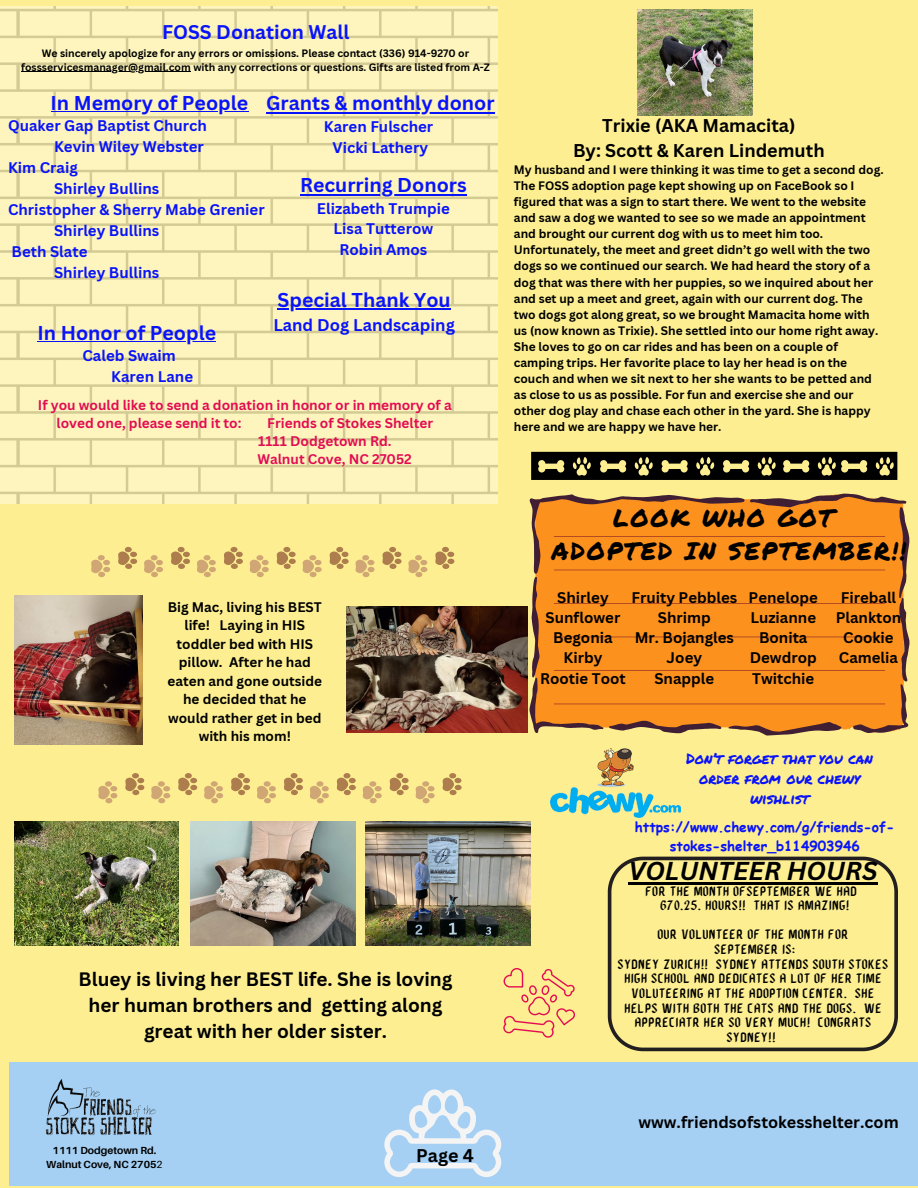
<style>
.page{position:relative;width:918px;height:1188px;background:#fdef91}
.page>*{position:absolute;margin:0;border:0;box-sizing:border-box;transform-origin:0 0}
.t1{font:italic 700 25.2px "Canva Sans";color:#000}
.t2{font:24.6px "Permanent Marker";letter-spacing:.07em;color:#000}
.t3{font:700 19.5px "Canva Sans";color:#0913fa}
.t4{font:700 19.2px "Canva Sans";color:#0913fa}
.t5{font:700 18.9px/25.8px "Canva Sans";color:#000;text-align:center}
.t6{font:700 18px "Canva Sans";color:#000}
.t7{font:700 17.85px "Canva Sans";color:#000}
.t8{font:700 16.5px "Canva Sans";color:#0913fa}
.t9{font:700 16.2px "Canva Sans";color:#000}
.t10{font:700 15px "Canva Sans";color:#0913fa}
.t11{font:700 15px "Canva Sans";color:#000}
.t12{font:14.85px/20.2px "Permanent Marker";color:#0913fa;text-align:center}
.t13{font:700 13.8px/19.2px "Comic Sans MS";color:#0913fa;text-align:center}
.t14{font:900 13.65px/14.7px "Martires Pro";letter-spacing:.07em;color:#000;text-align:center}
.t15{font:700 13.65px/18px "Canva Sans";color:#e20c53}
.t16{font:700 13.5px/18.5px "Canva Sans";color:#000;text-align:center}
.t17{font:700 12px/16px "Canva Sans";color:#000}
.t18{font:700 10.5px/14px "Canva Sans";color:#000;text-align:center}
.t19{font:700 10.35px "Aileron";color:#000}
.s1{font-weight:400}
</style>
<div class="page">
<svg style="left:608px;top:857px;width:290px;height:194px"></svg>
<div style="left:9px;top:1062px;width:909px;height:124px;background:#a5d0f4"></div>
<svg style="left:384px;top:1089px;width:117px;height:88px"></svg>
<img style="left:45px;top:1079px;width:112px;height:57px">
<img style="left:0;top:6px;width:498px;height:498px">
<hr style="left:21px;top:71px;width:170px;height:1px;background:#000">
<svg style="left:503px;top:968px;width:72px;height:70px"></svg>
<img style="left:14px;top:822px;width:165px;height:123px">
<img style="left:366px;top:822px;width:164px;height:123px">
<img style="left:191px;top:822px;width:164px;height:123px">
<img style="left:14px;top:596px;width:129px;height:148px">
<img style="left:347px;top:606px;width:181px;height:126px">
<img style="left:637px;top:9px;width:115px;height:106px">
<svg style="left:125px;top:773px;width:19px;height:22px"></svg>
<svg style="left:98px;top:781px;width:19px;height:22px"></svg>
<svg style="left:178px;top:773px;width:19px;height:22px"></svg>
<svg style="left:151px;top:781px;width:19px;height:22px"></svg>
<svg style="left:231px;top:773px;width:19px;height:22px"></svg>
<svg style="left:204px;top:781px;width:19px;height:22px"></svg>
<svg style="left:284px;top:773px;width:19px;height:22px"></svg>
<svg style="left:257px;top:781px;width:19px;height:22px"></svg>
<svg style="left:337px;top:773px;width:19px;height:22px"></svg>
<svg style="left:310px;top:781px;width:19px;height:22px"></svg>
<svg style="left:390px;top:773px;width:19px;height:22px"></svg>
<svg style="left:363px;top:781px;width:19px;height:22px"></svg>
<svg style="left:442px;top:773px;width:20px;height:22px"></svg>
<svg style="left:415px;top:781px;width:20px;height:22px"></svg>
<svg style="left:531px;top:452px;width:366px;height:28px"></svg>
<svg style="left:118px;top:547px;width:19px;height:22px"></svg>
<svg style="left:91px;top:555px;width:19px;height:22px"></svg>
<svg style="left:171px;top:547px;width:19px;height:22px"></svg>
<svg style="left:144px;top:555px;width:19px;height:22px"></svg>
<svg style="left:224px;top:547px;width:19px;height:22px"></svg>
<svg style="left:197px;top:555px;width:19px;height:22px"></svg>
<svg style="left:277px;top:547px;width:19px;height:22px"></svg>
<svg style="left:250px;top:555px;width:19px;height:22px"></svg>
<svg style="left:329px;top:547px;width:20px;height:22px"></svg>
<svg style="left:302px;top:555px;width:20px;height:22px"></svg>
<svg style="left:382px;top:547px;width:20px;height:22px"></svg>
<svg style="left:355px;top:555px;width:20px;height:22px"></svg>
<svg style="left:435px;top:547px;width:19px;height:22px"></svg>
<svg style="left:408px;top:555px;width:19px;height:22px"></svg>
<svg style="left:529px;top:494px;width:381px;height:241px;background:#f18f24"></svg>
<hr style="left:554px;top:570px;width:331px;height:1px;background:#b04722">
<hr style="left:554px;top:536px;width:331px;height:1px;background:#b04722">
<hr style="left:554px;top:603px;width:331px;height:1px;background:#b04722">
<hr style="left:554px;top:636px;width:331px;height:1px;background:#b04722">
<hr style="left:554px;top:670px;width:331px;height:1px;background:#b04722">
<hr style="left:554px;top:703px;width:331px;height:1px;background:#b04722">
<img style="left:551px;top:749px;width:129px;height:68px">
<hr style="left:628px;top:882px;width:249px;height:3px;background:#000">
<hr style="left:37px;top:341px;width:179px;height:1px;background:#0913fa">
<hr style="left:300px;top:194px;width:167px;height:2px;background:#0913fa">
<hr style="left:266px;top:112px;width:229px;height:1px;background:#0913fa">
<hr style="left:51px;top:111px;width:197px;height:1px;background:#0913fa">
<hr style="left:277px;top:308px;width:174px;height:1px;background:#0913fa">
<p class="t4" style="left:162px;top:19px;width:189px">FOSS Donation Wall</p>
<p class="t18" style="left:21px;top:46px;width:470px">We sincerely apologize for any errors or omissions. Please contact (336) 914-9270 or fossservicesmanager@gmail.com with any corrections or questions. Gifts are listed from A-Z</p>
<p class="t3" style="left:51px;top:90px;width:199px">In Memory of People</p>
<p class="t10" style="left:8px;top:115px;width:201px">Quaker Gap Baptist Church</p>
<p class="t10" style="left:54px;top:136px;width:151px">Kevin Wiley Webster</p>
<p class="t10" style="left:8px;top:157px;width:71px">Kim Craig</p>
<p class="t10" style="left:54px;top:178px;width:107px">Shirley Bullins</p>
<p class="t10" style="left:8px;top:199px;width:258px">Christopher &amp; Sherry Mabe Grenier</p>
<p class="t10" style="left:54px;top:220px;width:107px">Shirley Bullins</p>
<p class="t10" style="left:12px;top:241px;width:77px">Beth Slate</p>
<p class="t10" style="left:54px;top:262px;width:107px">Shirley Bullins</p>
<p class="t3" style="left:266px;top:90px;width:230px">Grants &amp; monthly donor</p>
<p class="t10" style="left:324px;top:116px;width:111px">Karen Fulscher</p>
<p class="t10" style="left:333px;top:137px;width:97px">Vicki Lathery</p>
<p class="t3" style="left:300px;top:172px;width:168px">Recurring Donors</p>
<p class="t10" style="left:317px;top:198px;width:134px">Elizabeth Trumpie</p>
<p class="t10" style="left:334px;top:218px;width:101px">Lisa Tutterow</p>
<p class="t10" style="left:340px;top:239px;width:89px">Robin Amos</p>
<p class="t3" style="left:277px;top:286px;width:175px">Special Thank You</p>
<p class="t8" style="left:273px;top:313px;width:183px">Land Dog Landscaping</p>
<p class="t3" style="left:37px;top:319px;width:180px">In Honor of People</p>
<p class="t10" style="left:82px;top:345px;width:95px">Caleb Swaim</p>
<p class="t10" style="left:111px;top:366px;width:83px">Karen Lane</p>
<p class="t15" style="left:56px;top:395px;width:397px;text-indent:-19px">If you would like to send a donation in honor or in memory of a loved one, please send it to:</p>
<p class="t15" style="left:267px;top:413px;width:167px">Friends of Stokes Shelter</p>
<p class="t15" style="left:258px;top:431px;width:135px">1111 Dodgetown Rd.</p>
<p class="t15" style="left:257px;top:449px;width:156px">Walnut Cove, NC 27052</p>
<p class="t16" style="left:168px;top:597px;width:156px">Big Mac, living his BEST life! Laying in HIS toddler bed with HIS pillow. After he had eaten and gone outside he decided that he would rather get in bed with his mom!</p>
<p class="t5" style="left:79px;top:966px;width:375px">Bluey is living her BEST life. She is loving her human brothers and getting along great with her older sister.</p>
<p class="t6" style="left:602px;top:113px;width:195px">Trixie (AKA Mamacita)</p>
<p class="t6" style="left:573px;top:138px;width:253px">By: Scott &amp; Karen Lindemuth</p>
<p class="t17" style="left:514px;top:161px;width:371px">My husband and I were thinking it was time to get a second dog.<br>The FOSS adoption page kept showing up on FaceBook so I figured that was a sign to start there. We went to the website and saw a dog we wanted to see so we made an appointment and brought our current dog with us to meet him too.<br>Unfortunately, the meet and greet didn’t go well with the two dogs so we continued our search. We had heard the story of a dog that was there with her puppies, so we inquired about her and set up a meet and greet, again with our current dog. The two dogs got along great, so we brought Mamacita home with us (now known as Trixie). She settled into our home right away.<br>She loves to go on car rides and has been on a couple of camping trips. Her favorite place to lay her head is on the couch and when we sit next to her she wants to be petted and as close to us as possible. For fun and exercise she and our other dog play and chase each other in the yard. She is happy here and we are happy we have her.</p>
<p class="t2" style="left:613px;top:499px;width:222px">LOOK WHO GOT</p>
<p class="t2" style="left:552px;top:533px;width:356px">ADOPTED IN SEPTEMBER!!</p>
<p class="t11" style="left:557px;top:586px;width:53px">Shirley</p>
<p class="t11" style="left:546px;top:607px;width:76px">Sunflower</p>
<p class="t11" style="left:553px;top:627px;width:61px">Begonia</p>
<p class="t11" style="left:564px;top:647px;width:40px">Kirby</p>
<p class="t11" style="left:540px;top:667px;width:87px">Rootie Toot</p>
<p class="t11" style="left:631px;top:586px;width:107px">Fruity Pebbles</p>
<p class="t11" style="left:658px;top:607px;width:54px">Shrimp</p>
<p class="t11" style="left:635px;top:627px;width:101px">Mr. Bojangles</p>
<p class="t11" style="left:667px;top:647px;width:37px">Joey</p>
<p class="t11" style="left:654px;top:667px;width:61px">Snapple</p>
<p class="t11" style="left:749px;top:586px;width:71px">Penelope</p>
<p class="t11" style="left:750px;top:607px;width:67px">Luzianne</p>
<p class="t11" style="left:759px;top:627px;width:50px">Bonita</p>
<p class="t11" style="left:750px;top:647px;width:69px">Dewdrop</p>
<p class="t11" style="left:752px;top:667px;width:64px">Twitchie</p>
<p class="t11" style="left:841px;top:586px;width:57px">Fireball</p>
<p class="t11" style="left:836px;top:607px;width:67px">Plankton</p>
<p class="t11" style="left:843px;top:627px;width:52px">Cookie</p>
<p class="t11" style="left:839px;top:647px;width:61px">Camelia</p>
<p class="t12" style="left:686px;top:748px;width:188px">Don’t forget that you can order from our chewy wishlist</p>
<p class="t13" style="left:635px;top:817px;width:261px">https://www.chewy.com/g/friends-of&shy;stokes-shelter_b114903946</p>
<p class="t1" style="left:628px;top:853px;width:251px">VOLUNTEER HOURS</p>
<p class="t14" style="left:646px;top:883px;width:213px">FOR THE MONTH OFSEPTEMBER WE HAD</p>
<p class="t14" style="left:660px;top:897px;width:190px">670.25. HOURS!! THAT IS AMAZING!</p>
<p class="t14" style="left:658px;top:927px;width:192px">OUR VOLUNTEER OF THE MONTH FOR</p>
<p class="t14" style="left:714px;top:941px;width:82px">SEPTEMBER IS:</p>
<p class="t14" style="left:618px;top:956px;width:271px">SYDNEY ZURICH!! SYDNEY ATTENDS SOUTH STOKES HIGH SCHOOL AND DEDICATES A LOT OF HER TIME VOLUTEERING AT THE ADOPTION CENTER. SHE HELPS WITH BOTH THE CATS AND THE DOGS. WE APPRECIATR HER SO VERY MUCH! CONGRATS SYDNEY!!</p>
<p class="t19" style="left:53px;top:1144px;width:105px">1111 Dodgetown Rd.</p>
<p class="t19" style="left:46px;top:1158px;width:118px">Walnut Cove, NC 2705<span class="s1">2</span></p>
<p class="t7" style="left:416px;top:1142px;width:59px">Page 4</p>
<p class="t9" style="left:638px;top:1111px;width:262px">www.friendsofstokesshelter.com</p>
</div>
